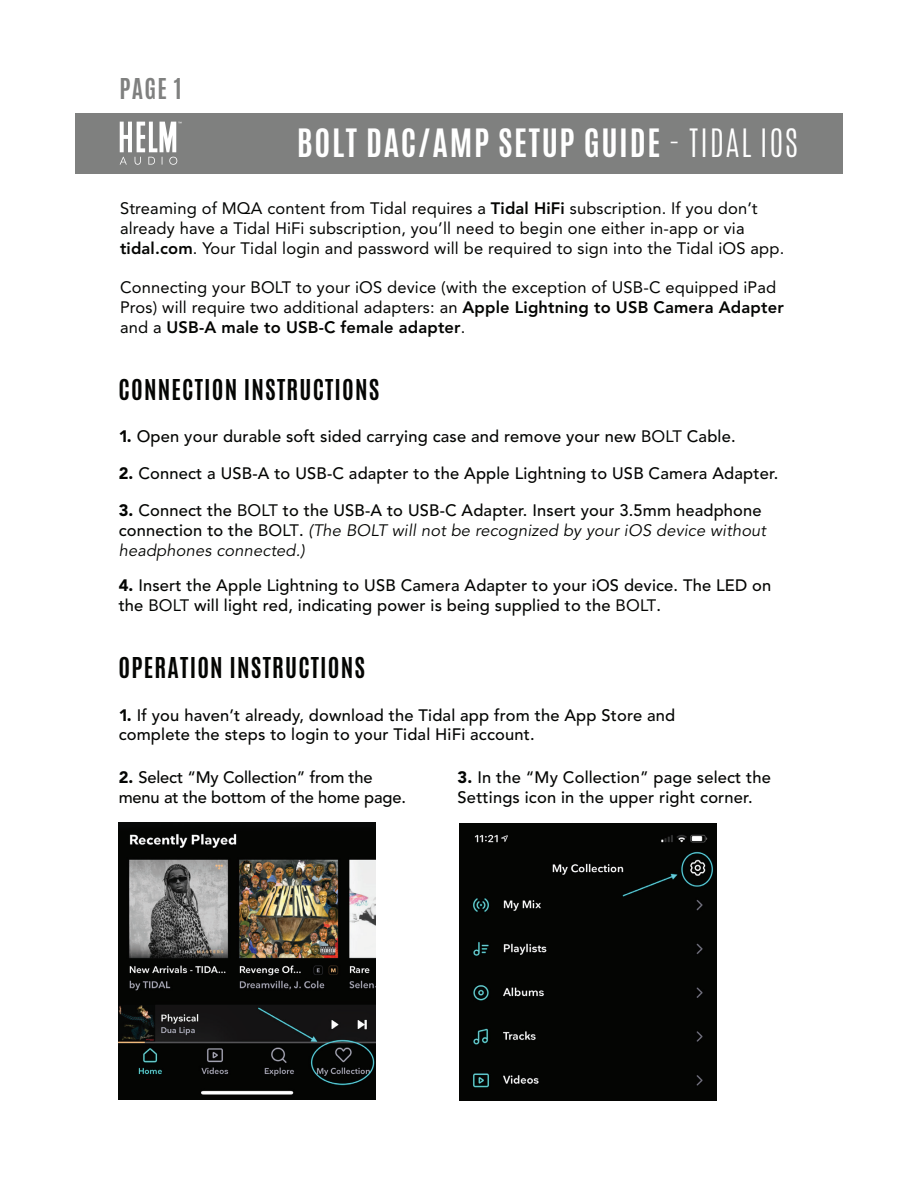
<style>
.page{position:relative;width:918px;height:1188px;background:#fff}
.page>*{position:absolute;margin:0;border:0;box-sizing:border-box;transform-origin:0 0}
.t1{font:700 32.7px "Antonio";letter-spacing:.05em;color:#fff}
.t2{font:700 24px "Antonio";letter-spacing:.05em;color:#040503}
.t3{font:700 24px "Antonio";color:#7f807f}
.t4{font:500 16.5px/19.8px "Avenir LT Std";letter-spacing:.01em;color:#040503}
.t5{font:16.5px/19.8px "Avenir LT Std";letter-spacing:.01em;color:#040503}
.t6{font:500 16.5px/19.8px "Avenir LT Std";letter-spacing:-.01em;color:#040503}
.s1{font-weight:300}
.s2{font-weight:800}
.s3{font-weight:900}
.s4{font-weight:400}
.s5{font-weight:400;font-style:italic}
</style>
<div class="page">
<div style="left:75px;top:114px;width:768px;height:60px;background:#7f807f"></div>
<svg style="left:120px;top:122px;width:62px;height:43px"></svg>
<img style="left:119px;top:822px;width:257px;height:278px">
<div style="left:459px;top:823px;width:257px;height:278px;background:#040503"></div>
<h2 class="t3" style="left:120px;top:70px;width:63px">PAGE 1</h2>
<h1 class="t1" style="left:297px;top:119px;width:503px">BOLT DAC/AMP SETUP GUIDE <span class="s1">- TIDAL IOS</span></h1>
<p class="t5" style="left:120px;top:199px;width:666px">Streaming of MQA content from Tidal requires a <span class="s2">Tidal HiFi</span> subscription. If you don’t already have a Tidal HiFi subscription, you’ll need to begin one either in-app or via <span class="s2">tidal.com</span>. Your Tidal login and password will be required to sign into the Tidal iOS app.</p>
<p class="t5" style="left:120px;top:278px;width:665px">Connecting your BOLT to your iOS device (with the exception of USB-C equipped iPad<br>Pros) will require two additional adapters: an <span class="s2">Apple Lightning to USB Camera Adapter </span>and a <span class="s2">USB-A male to USB-C female adapter</span>.</p>
<h2 class="t2" style="left:119px;top:371px;width:262px">CONNECTION INSTRUCTIONS</h2>
<p class="t4" style="left:119px;top:427px;width:618px"><span class="s3">1.</span> Open your durable soft sided carrying case and remove your new <span class="s4">BOLT</span> Cable.</p>
<p class="t4" style="left:119px;top:464px;width:661px"><span class="s3">2.</span> Connect a USB-A to USB-C adapter to the Apple Lightning to USB Camera Adapter.</p>
<p class="t4" style="left:119px;top:501px;width:649px"><span class="s3">3.</span> Connect the <span class="s4">BOLT</span> to the USB-A to USB-C Adapter. Insert your 3.5mm headphone connection to the <span class="s4">BOLT</span>. <span class="s5">(The BOLT will not be recognized by your iOS device without headphones connected.)</span></p>
<p class="t4" style="left:119px;top:576px;width:654px"><span class="s3">4.</span> Insert the Apple Lightning to USB Camera Adapter to your iOS device. The LED on the <span class="s4">BOLT</span> will light red, indicating power is being supplied to the <span class="s4">BOLT</span>.</p>
<h2 class="t2" style="left:119px;top:650px;width:248px">OPERATION INSTRUCTIONS</h2>
<p class="t4" style="left:119px;top:705px;width:558px"><span class="s3">1.</span> If you haven’t already, download the Tidal app from the App Store and complete the steps to login to your Tidal HiFi account.</p>
<p class="t6" style="left:119px;top:768px;width:289px"><span class="s3">2.</span> Select “My Collection” from the menu at the bottom of the home page.</p>
<p class="t4" style="left:458px;top:768px;width:315px"><span class="s3">3.</span> In the “My Collection” page select the<br>Settings icon in the upper right corner.</p>
</div>
